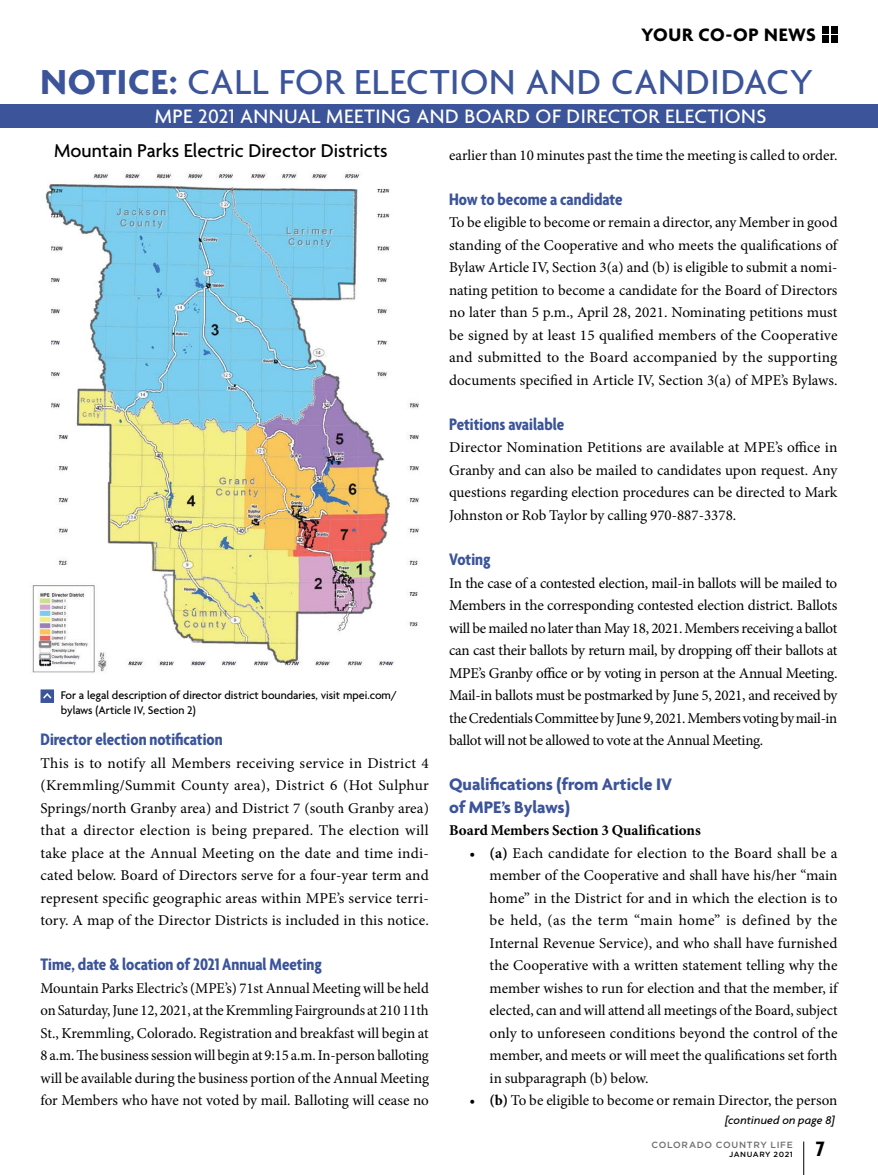
<style>
.page{position:relative;width:878px;height:1175px;background:#fff}
.page>*{position:absolute;margin:0;border:0;box-sizing:border-box;transform-origin:0 0}
.t1{font:500 37.5px "Agenda";letter-spacing:.02em;color:#3b549a}
.t2{font:700 condensed 22.5px "Agenda";color:#000}
.t3{font:500 21px "Agenda";letter-spacing:.025em;color:#fff}
.t4{font:500 20.1px "Agenda";color:#000}
.t5{font:700 19.5px "Agenda";letter-spacing:.03em;color:#000}
.t6{font:700 condensed 18px "Agenda";color:#3b549a}
.t7{font:700 18px/22.5px "Agenda";color:#3b549a}
.t8{font:15px/22.5px "Minion Pro";color:#000;text-align:justify}
.t9{font:700 15px "Minion Pro";color:#000}
.t10{font:500 12px/14.4px "Agenda";color:#000}
.t11{font:italic 500 12px "Agenda";letter-spacing:.015em;color:#000}
.t12{font:500 9px "Gotham HTF";letter-spacing:.075em;color:#6d6e71}
.t13{font:500 7.5px "Gotham HTF";letter-spacing:.075em;color:#000}
.s1{font-weight:700}
</style>
<div class="page">
<div style="left:0;top:104px;width:878px;height:23px;background:#3b549a"></div>
<img style="left:32px;top:172px;width:387px;height:501px">
<svg style="left:40px;top:689px;width:14px;height:14px"></svg>
<hr style="left:803px;top:1141px;width:1px;height:33px;background:#000">
<div style="left:830px;top:36px;width:7px;height:7px;background:#000"></div>
<div style="left:830px;top:26px;width:7px;height:7px;background:#000"></div>
<div style="left:821px;top:36px;width:7px;height:7px;background:#000"></div>
<div style="left:821px;top:26px;width:7px;height:7px;background:#000"></div>
<h3 class="t5" style="left:641px;top:24px;width:176px">YOUR CO-OP NEWS</h3>
<h1 class="t1" style="left:40px;top:62px;width:774px"><span class="s1">NOTICE:</span> CALL FOR ELECTION AND CANDIDACY</h1>
<h3 class="t3" style="left:155px;top:105px;width:613px">MPE 2021 ANNUAL MEETING AND BOARD OF DIRECTOR ELECTIONS</h3>
<h3 class="t4" style="left:54px;top:139px;width:335px">Mountain Parks Electric Director Districts</h3>
<p class="t10" style="left:61px;top:689px;width:337px">For a legal description of director district boundaries, visit mpei.com/ bylaws (Article IV, Section 2)</p>
<p class="t6" style="left:40px;top:729px;width:184px">Director election notification</p>
<p class="t8" style="left:40px;top:751px;width:390px">This is to notify all Members receiving service in District 4 (Kremmling/Summit County area), District 6 (Hot Sulphur Springs/north Granby area) and District 7 (south Granby area) that a director election is being prepared. The election will take place at the Annual Meeting on the date and time indi&shy;cated below. Board of Directors serve for a four-year term and represent specific geographic areas within MPE’s service terri&shy;tory. A map of the Director Districts is included in this notice.</p>
<p class="t6" style="left:40px;top:954px;width:283px">Time, date &amp; location of 2021 Annual Meeting</p>
<p class="t8" style="left:40px;top:976px;width:390px">Mountain Parks Electric’s (MPE’s) 71st Annual Meeting will be held on Saturday, June 12, 2021, at the Kremmling Fairgrounds at 210 11th St., Kremmling, Colorado. Registration and breakfast will begin at 8 a.m. The business session will begin at 9:15 a.m. In-person balloting will be available during the business portion of the Annual Meeting for Members who have not voted by mail. Balloting will cease no</p>
<p class="t8" style="left:449px;top:144px;width:390px">earlier than 10 minutes past the time the meeting is called to order.</p>
<p class="t6" style="left:449px;top:189px;width:175px">How to become a candidate</p>
<p class="t8" style="left:449px;top:211px;width:390px">To be eligible to become or remain a director, any Member in good standing of the Cooperative and who meets the qualifications of Bylaw Article IV, Section 3(a) and (b) is eligible to submit a nomi&shy;nating petition to become a candidate for the Board of Directors no later than 5 p.m., April 28, 2021. Nominating petitions must be signed by at least 15 qualified members of the Cooperative and submitted to the Board accompanied by the supporting documents specified in Article IV, Section 3(a) of MPE’s Bylaws.</p>
<p class="t6" style="left:449px;top:414px;width:116px">Petitions available</p>
<p class="t8" style="left:449px;top:436px;width:390px">Director Nomination Petitions are available at MPE’s office in Granby and can also be mailed to candidates upon request. Any questions regarding election procedures can be directed to Mark Johnston or Rob Taylor by calling 970-887-3378.</p>
<p class="t6" style="left:449px;top:549px;width:43px">Voting</p>
<p class="t8" style="left:449px;top:571px;width:390px">In the case of a contested election, mail-in ballots will be mailed to Members in the corresponding contested election district. Ballots will be mailed no later than May 18, 2021. Members receiving a ballot can cast their ballots by return mail, by dropping off their ballots at MPE’s Granby office or by voting in person at the Annual Meeting.<br>Mail-in ballots must be postmarked by June 5, 2021, and received by the Credentials Committee by June 9, 2021. Members voting by mail-in ballot will not be allowed to vote at the Annual Meeting.</p>
<p class="t7" style="left:449px;top:774px;width:224px">Qualifications (from Article IV of MPE’s Bylaws)</p>
<p class="t9" style="left:449px;top:819px;width:253px">Board Members Section 3 Qualifications</p>
<p class="t8" style="left:489px;top:841px;width:349px;text-indent:-20px">• <span class="s1">(a)</span> Each candidate for election to the Board shall be a member of the Cooperative and shall have his/her “main home” in the District for and in which the election is to be held, (as the term “main home” is defined by the Internal Revenue Service), and who shall have furnished the Cooperative with a written statement telling why the member wishes to run for election and that the member, if elected, can and will attend all meetings of the Board, subject only to unforeseen conditions beyond the control of the member, and meets or will meet the qualifications set forth in subparagraph (b) below.</p>
<p class="t8" style="left:469px;top:1089px;width:369px">• <span class="s1">(b)</span> To be eligible to become or remain Director, the person</p>
<p class="t11" style="left:725px;top:1113px;width:111px">[continued on page 8]</p>
<p class="t12" style="left:651px;top:1140px;width:143px">COLORADO COUNTRY LIFE</p>
<p class="t13" style="left:729px;top:1150px;width:65px">JANUARY 2021</p>
<h2 class="t2" style="left:816px;top:1136px;width:10px">7</h2>
</div>
